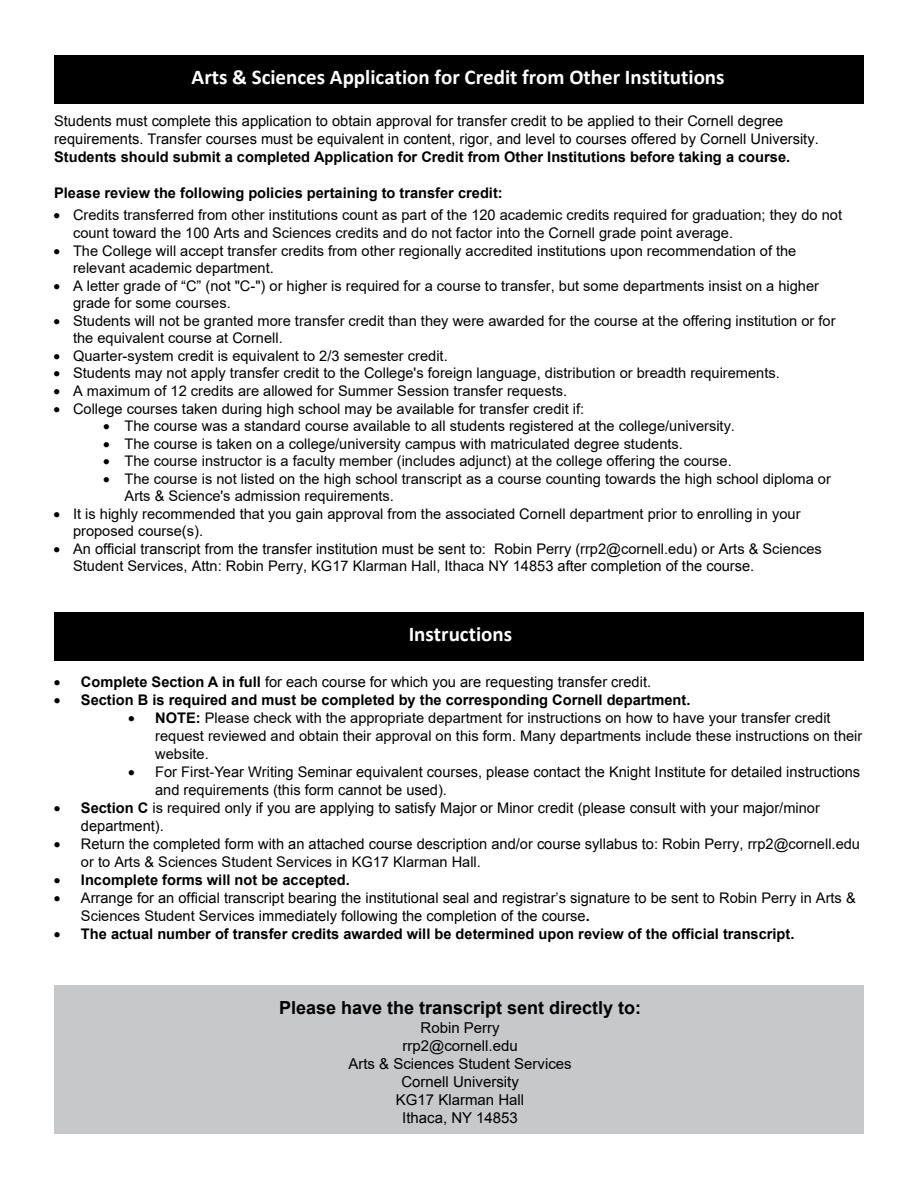
<style>
.page{position:relative;width:918px;height:1188px;background:#fff}
.page>*{position:absolute;margin:0;border:0;box-sizing:border-box;transform-origin:0 0}
.t1{font:700 21px "Calibri";color:#fff}
.t2{font:700 18px "Arial";color:#000}
.t3{font:15px/18px "Arial";color:#000;text-align:center}
.List_Paragraph{font:14.7px/18px "Arial";color:#000}
.t4{font:700 14.7px "Arial";color:#000}
.s1{font-weight:700}
</style>
<div class="page">
<div style="left:54px;top:55px;width:810px;height:48px;background:#000"></div>
<div style="left:54px;top:986px;width:810px;height:148px;background:#c7c8ca"></div>
<div style="left:54px;top:612px;width:810px;height:48px;background:#000"></div>
<h2 class="t1" style="left:192px;top:62px;width:535px">Arts &amp; Sciences Application for Credit from Other Institutions</h2>
<p class="List_Paragraph" style="left:54px;top:112px;width:766px">Students must complete this application to obtain approval for transfer credit to be applied to their Cornell degree requirements. Transfer courses must be equivalent in content, rigor, and level to courses offered by Cornell University.<br><span class="s1">Students should submit a completed Application for Credit from Other Institutions before taking a course.</span></p>
<p class="t4" style="left:54px;top:184px;width:450px">Please review the following policies pertaining to transfer credit:</p>
<p class="List_Paragraph" style="left:73px;top:206px;width:771px;line-height:17.5px;text-indent:-19px">• Credits transferred from other institutions count as part of the 120 academic credits required for graduation; they do not count toward the 100 Arts and Sciences credits and do not factor into the Cornell grade point average.</p>
<p class="List_Paragraph" style="left:73px;top:242px;width:725px;line-height:17.5px;text-indent:-19px">• The College will accept transfer credits from other regionally accredited institutions upon recommendation of the relevant academic department.</p>
<p class="List_Paragraph" style="left:73px;top:277px;width:747px;line-height:17.5px;text-indent:-20px">• A letter grade of “C” (not "C-") or higher is required for a course to transfer, but some departments insist on a higher grade for some courses.</p>
<p class="List_Paragraph" style="left:73px;top:312px;width:764px;line-height:17.5px;text-indent:-20px">• Students will not be granted more transfer credit than they were awarded for the course at the offering institution or for the equivalent course at Cornell.</p>
<p class="List_Paragraph" style="left:54px;top:347px;width:396px">• Quarter-system credit is equivalent to 2/3 semester credit.</p>
<p class="List_Paragraph" style="left:54px;top:364px;width:728px">• Students may not apply transfer credit to the College's foreign language, distribution or breadth requirements.</p>
<p class="List_Paragraph" style="left:54px;top:382px;width:515px">• A maximum of 12 credits are allowed for Summer Session transfer requests.</p>
<p class="List_Paragraph" style="left:54px;top:399px;width:532px">• College courses taken during high school may be available for transfer credit if:</p>
<p class="List_Paragraph" style="left:103px;top:417px;width:634px">• The course was a standard course available to all students registered at the college/university.</p>
<p class="List_Paragraph" style="left:103px;top:434px;width:581px">• The course is taken on a college/university campus with matriculated degree students.</p>
<p class="List_Paragraph" style="left:103px;top:452px;width:630px">• The course instructor is a faculty member (includes adjunct) at the college offering the course.</p>
<p class="List_Paragraph" style="left:125px;top:470px;width:708px;line-height:17.5px;text-indent:-22px">• The course is not listed on the high school transcript as a course counting towards the high school diploma or<br>Arts &amp; Science's admission requirements.</p>
<p class="List_Paragraph" style="left:73px;top:505px;width:729px;line-height:17.5px;text-indent:-20px">• It is highly recommended that you gain approval from the associated Cornell department prior to enrolling in your proposed course(s).</p>
<p class="List_Paragraph" style="left:73px;top:540px;width:750px;line-height:17.5px;text-indent:-20px">• An official transcript from the transfer institution must be sent to: Robin Perry (rrp2@cornell.edu) or Arts &amp; Sciences<br>Student Services, Attn: Robin Perry, KG17 Klarman Hall, Ithaca NY 14853 after completion of the course.</p>
<h2 class="t1" style="left:409px;top:619px;width:105px">Instructions</h2>
<p class="List_Paragraph" style="left:54px;top:673px;width:599px">• <span class="s1">Complete Section A in full</span> for each course for which you are requesting transfer credit.</p>
<p class="t4" style="left:54px;top:690px;width:638px">• Section B is required and must be completed by the corresponding Cornell department.</p>
<p class="List_Paragraph" style="left:155px;top:709px;width:709px;text-indent:-27px">• <span class="s1">NOTE:</span> Please check with the appropriate department for instructions on how to have your transfer credit request reviewed and obtain their approval on this form. Many departments include these instructions on their website.</p>
<p class="List_Paragraph" style="left:155px;top:763px;width:707px;text-indent:-27px">• For First-Year Writing Seminar equivalent courses, please contact the Knight Institute for detailed instructions and requirements (this form cannot be used).</p>
<p class="List_Paragraph" style="left:81px;top:799px;width:740px;text-indent:-27px">• <span class="s1">Section C</span> is required only if you are applying to satisfy Major or Minor credit (please consult with your major/minor department).</p>
<p class="List_Paragraph" style="left:81px;top:835px;width:781px;text-indent:-27px">• Return the completed form with an attached course description and/or course syllabus to: Robin Perry, rrp2@cornell.edu or to Arts &amp; Sciences Student Services in KG17 Klarman Hall.</p>
<p class="t4" style="left:54px;top:870px;width:298px">• Incomplete forms will not be accepted.</p>
<p class="List_Paragraph" style="left:81px;top:889px;width:776px;text-indent:-27px">• Arrange for an official transcript bearing the institutional seal and registrar’s signature to be sent to Robin Perry in Arts &amp;<br>Sciences Student Services immediately following the completion of the course<span class="s1">.</span></p>
<p class="t4" style="left:54px;top:924px;width:742px">• The actual number of transfer credits awarded will be determined upon review of the official transcript.</p>
<p class="t2" style="left:279px;top:995px;width:364px">Please have the transcript sent directly to:</p>
<p class="t3" style="left:348px;top:1018px;width:225px">Robin Perry<br>rrp2@cornell.edu<br>Arts &amp; Sciences Student Services<br>Cornell University<br>KG17 Klarman Hall<br>Ithaca, NY 14853</p>
</div>
